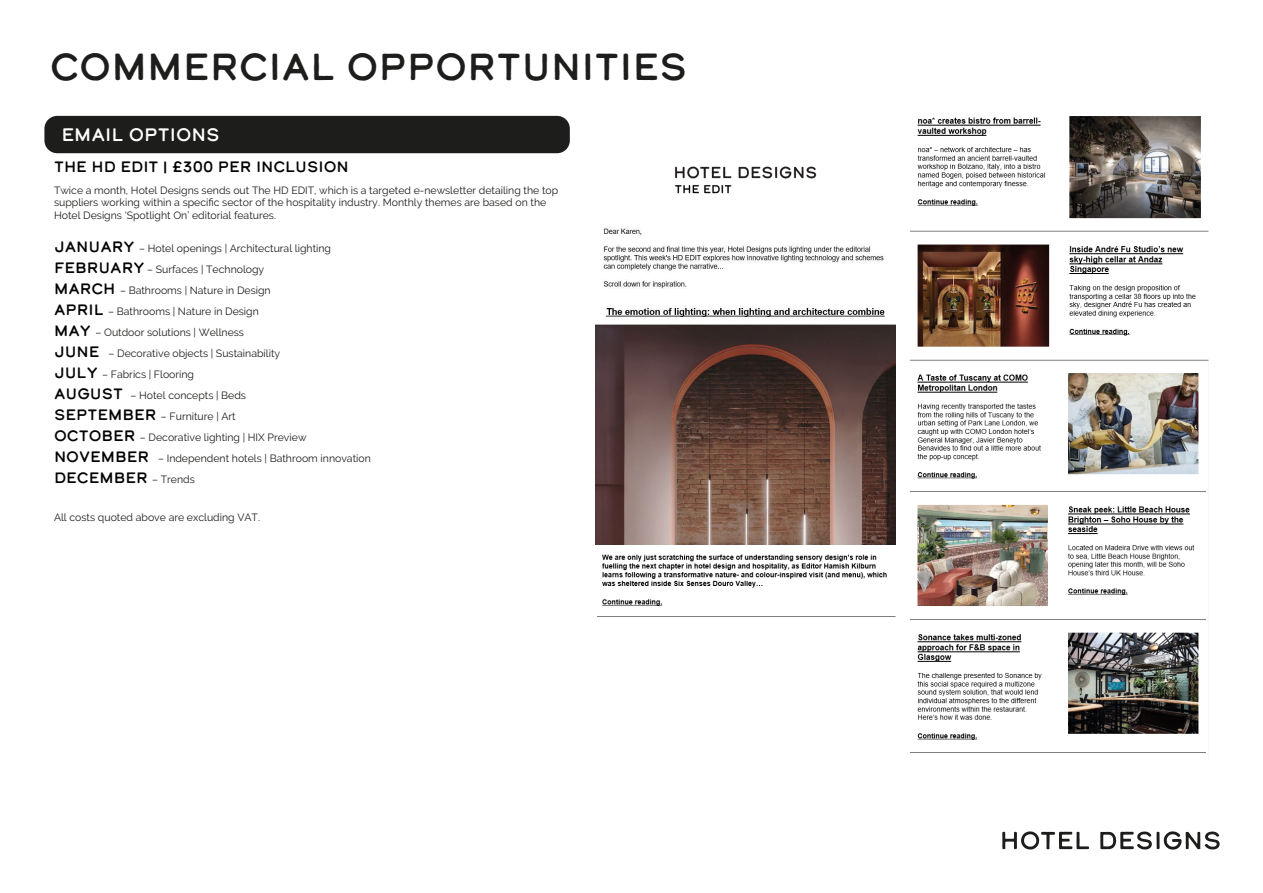
<style>
.page{position:relative;width:1263px;height:893px;background:#fff}
.page>*{position:absolute;margin:0;border:0;box-sizing:border-box;transform-origin:0 0}
.t1{font:37.5px "Calder Dark";color:#1d1d1b}
.t2{font:18px "Calder Dark";color:#fff}
.t3{font:15px "Calder Dark";color:#020304}
.t4{font:10.5px/12.6px "Raleway";color:#1d1d1b}
.s1{font-family:"Calder Dark";font-size:15px;color:#020304}
.s2{font-family:"Raleway";font-size:10.5px;color:#1d1d1b}
</style>
<div class="page">
<div style="left:44px;top:116px;width:526px;height:37px;background:#1d1d1b;border-radius:13px"></div>
<img style="left:595px;top:228px;width:301px;height:316px">
<img style="left:910px;top:116px;width:299px;height:245px">
<img style="left:597px;top:554px;width:299px;height:63px">
<img style="left:910px;top:373px;width:296px;height:380px">
<svg style="left:1002px;top:831px;width:87px;height:18px"></svg>
<svg style="left:1100px;top:831px;width:119px;height:19px"></svg>
<img style="left:675px;top:166px;width:142px;height:28px">
<p class="t1" style="left:50px;top:41px;width:639px">COMMERCIAL OPPORTUNITIES</p>
<p class="t2" style="left:61px;top:122px;width:160px">EMAIL OPTIONS</p>
<p class="t3" style="left:54px;top:157px;width:296px">THE HD EDIT | £300 PER INCLUSION</p>
<p class="t4" style="left:54px;top:184px;width:506px">Twice a month, Hotel Designs sends out The HD EDIT, which is a targeted e-newsletter detailing the top suppliers working within a specific sector of the hospitality industry. Monthly themes are based on the<br>Hotel Designs ‘Spotlight On’ editorial features.</p>
<p class="t4" style="left:54px;top:242px;width:279px"><span class="s1">JANUARY</span> – Hotel openings | Architectural lighting</p>
<p class="t4" style="left:54px;top:263px;width:212px"><span class="s1">FEBRUARY</span> – Surfaces | Technology</p>
<p class="t4" style="left:54px;top:284px;width:218px"><span class="s1">MARCH</span> – Bathrooms | Nature in Design</p>
<p class="t4" style="left:54px;top:305px;width:206px"><span class="s1">APRIL</span> – Bathrooms | Nature in Design</p>
<p class="t4" style="left:54px;top:326px;width:192px"><span class="s1">MAY</span> – Outdoor solutions | Wellness</p>
<p class="t4" style="left:54px;top:347px;width:228px"><span class="s1">JUNE</span> – Decorative objects | Sustainability</p>
<p class="t4" style="left:54px;top:368px;width:142px"><span class="s1">JULY</span> – Fabrics | Flooring</p>
<p class="t4" style="left:54px;top:389px;width:194px"><span class="s1">AUGUST</span> – Hotel concepts | Beds</p>
<p class="t4" style="left:54px;top:410px;width:183px"><span class="s1">SEPTEMBER</span> – Furniture | Art</p>
<p class="t4" style="left:54px;top:431px;width:254px"><span class="s1">OCTOBER</span> – Decorative lighting | HIX Preview</p>
<p class="t4" style="left:54px;top:452px;width:318px"><span class="s1">NOVEMBER</span> – Independent hotels | Bathroom innovation</p>
<p class="t3" style="left:54px;top:468px;width:142px">DECEMBER <span class="s2">– Trends</span></p>
<p class="t4" style="left:54px;top:511px;width:207px">All costs quoted above are excluding VAT.</p>
</div>
